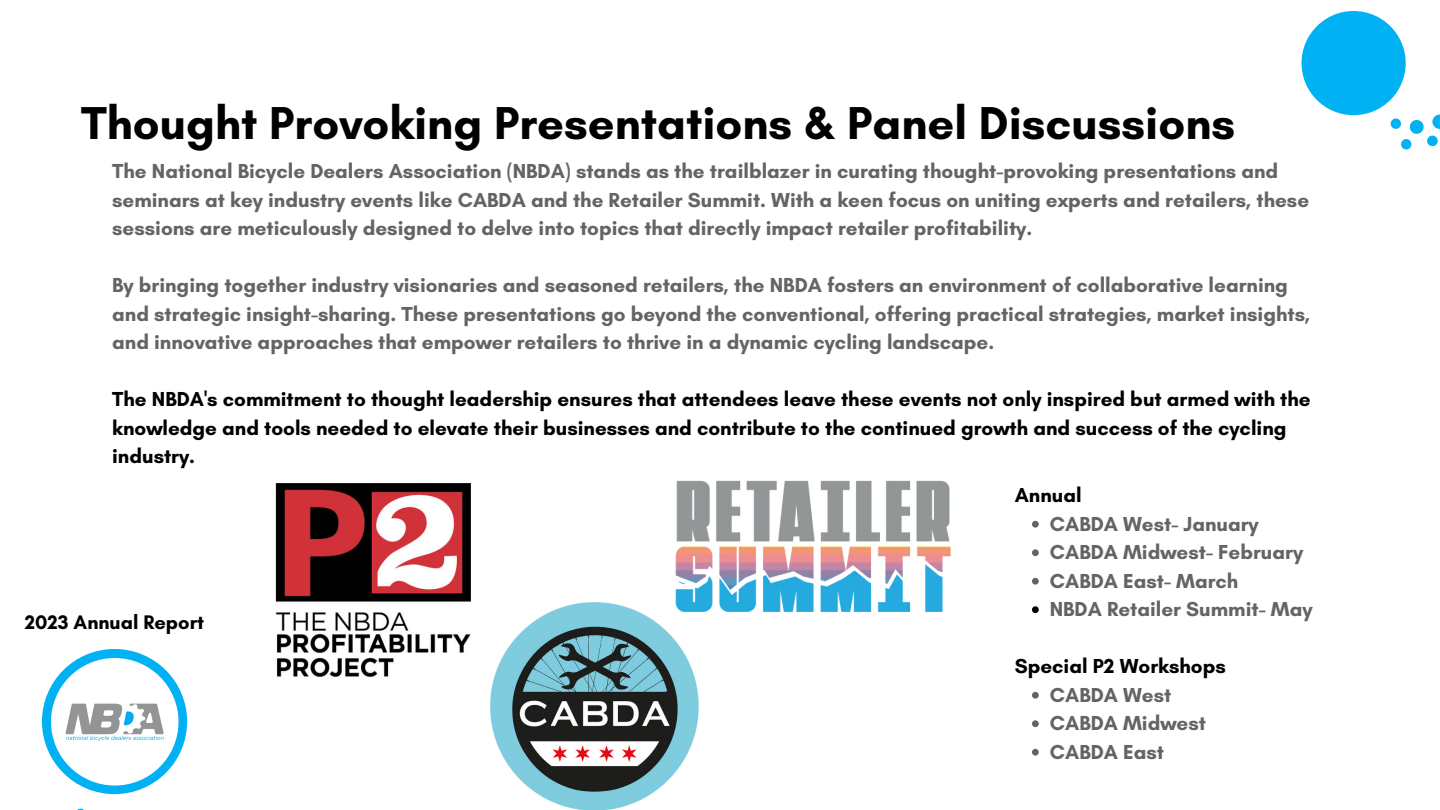
<style>
.page{position:relative;width:1440px;height:810px;background:#fff}
.page>*{position:absolute;margin:0;border:0;box-sizing:border-box;transform-origin:0 0}
.t1{font:700 47px "Glacial Indifference";color:#000}
.t2{font:700 20.6px/28.5px "Glacial Indifference";color:#636464}
.t3{font:700 20.6px/28.5px "Glacial Indifference";color:#000}
.t4{font:700 20px "Glacial Indifference";color:#000}
</style>
<div class="page">
<div style="left:1302px;top:11px;width:104px;height:104px;background:#00b1f3;border-radius:50%"></div>
<div style="left:1410px;top:120px;width:14px;height:14px;background:#00b1f3;border-radius:50%"></div>
<div style="left:1401px;top:139px;width:10px;height:10px;background:#00b1f3;border-radius:50%"></div>
<div style="left:1391px;top:118px;width:10px;height:11px;background:#00b1f3;border-radius:50%"></div>
<div style="left:1427px;top:136px;width:11px;height:10px;background:#00b1f3;border-radius:50%"></div>
<svg style="left:1432px;top:115px;width:8px;height:14px"></svg>
<div style="left:42px;top:649px;width:145px;height:145px;background:#00b1f3;border-radius:50%"></div>
<img style="left:51px;top:658px;width:128px;height:128px;border-radius:50%">
<img style="left:676px;top:480px;width:275px;height:131px">
<img style="left:275px;top:483px;width:195px;height:194px">
<img style="left:491px;top:602px;width:208px;height:208px">
<svg style="left:1032px;top:521px;width:7px;height:7px"></svg>
<svg style="left:1032px;top:549px;width:7px;height:7px"></svg>
<svg style="left:1032px;top:578px;width:7px;height:7px"></svg>
<svg style="left:1032px;top:606px;width:7px;height:7px"></svg>
<svg style="left:1032px;top:692px;width:7px;height:7px"></svg>
<svg style="left:1032px;top:720px;width:7px;height:7px"></svg>
<svg style="left:1032px;top:749px;width:7px;height:7px"></svg>
<h1 class="t1" style="left:81px;top:94px;width:1156px">Thought Provoking Presentations &amp; Panel Discussions</h1>
<p class="t2" style="left:112px;top:157px;width:1198px">The National Bicycle Dealers Association (NBDA) stands as the trailblazer in curating thought-provoking presentations and seminars at key industry events like CABDA and the Retailer Summit. With a keen focus on uniting experts and retailers, these sessions are meticulously designed to delve into topics that directly impact retailer profitability.</p>
<p class="t2" style="left:112px;top:271px;width:1200px">By bringing together industry visionaries and seasoned retailers, the NBDA fosters an environment of collaborative learning and strategic insight-sharing. These presentations go beyond the conventional, offering practical strategies, market insights, and innovative approaches that empower retailers to thrive in a dynamic cycling landscape.</p>
<p class="t3" style="left:112px;top:385px;width:1200px">The NBDA's commitment to thought leadership ensures that attendees leave these events not only inspired but armed with the knowledge and tools needed to elevate their businesses and contribute to the continued growth and success of the cycling industry.</p>
<p class="t3" style="left:1015px;top:481px;width:68px">Annual</p>
<p class="t2" style="left:1050px;top:509px;width:264px">CABDA West- January<br>CABDA Midwest- February<br>CABDA East- March<br>NBDA Retailer Summit- May</p>
<p class="t3" style="left:1015px;top:652px;width:213px">Special P2 Workshops</p>
<p class="t2" style="left:1050px;top:680px;width:158px">CABDA West<br>CABDA Midwest<br>CABDA East</p>
<p class="t4" style="left:25px;top:610px;width:181px">2023 Annual Report</p>
</div>
